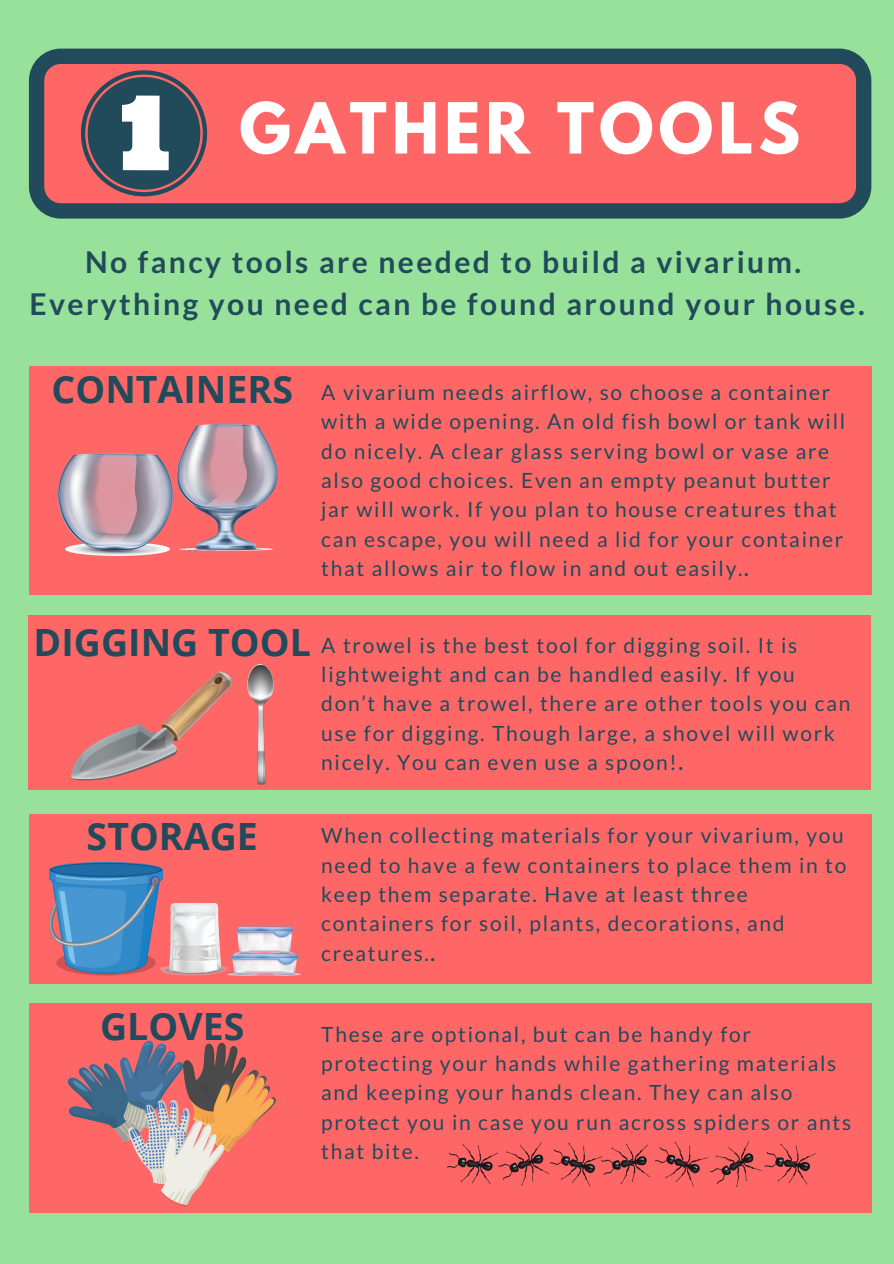
<style>
.page{position:relative;width:894px;height:1264px;background:#fff}
.page>*{position:absolute;margin:0;border:0;box-sizing:border-box;transform-origin:0 0}
.t1{font:700 62.25px "League Spartan";letter-spacing:.08em;color:#fff}
.t2{font:700 37.5px "Open Sans";color:#214b5b}
.t3{font:700 30px "Lato";letter-spacing:.08em;color:#214b5b}
.t4{font:21px/29.2px "Lato";letter-spacing:.08em;color:#214b5b}
.s1{font-weight:700}
</style>
<div class="page">
<div style="left:0;top:0;width:893px;height:1263px;background:#97e19a"></div>
<svg style="left:29px;top:49px;width:842px;height:170px;background:#cb6164"></svg>
<svg style="left:81px;top:70px;width:126px;height:126px;background:#806f78"></svg>
<div style="left:29px;top:366px;width:842px;height:228px;background:#ff6767"></div>
<img style="left:58px;top:425px;width:220px;height:130px">
<div style="left:29px;top:615px;width:841px;height:174px;background:#ff6767"></div>
<div style="left:29px;top:813px;width:841px;height:170px;background:#ff6767"></div>
<div style="left:29px;top:1003px;width:842px;height:209px;background:#ff6767"></div>
<img style="left:71px;top:664px;width:203px;height:121px">
<img style="left:49px;top:862px;width:253px;height:113px">
<img style="left:68px;top:1041px;width:208px;height:165px">
<img style="left:447px;top:1141px;width:368px;height:45px">
<p class="t1" style="left:239px;top:97px;width:562px">GATHER TOOLS</p>
<p class="t3" style="left:85px;top:243px;width:717px">No fancy tools are needed to build a vivarium.</p>
<p class="t3" style="left:30px;top:285px;width:836px">Everything you need can be found around your house.</p>
<p class="t2" style="left:51px;top:363px;width:243px">CONTAINERS</p>
<p class="t4" style="left:321px;top:377px;width:525px">A vivarium needs airflow, so choose a container with a wide opening. An old fish bowl or tank will do nicely. A clear glass serving bowl or vase are also good choices. Even an empty peanut butter jar will work. If you plan to house creatures that can escape, you will need a lid for your container that allows air to flow in and out easily.<span class="s1">.</span></p>
<p class="t2" style="left:34px;top:616px;width:279px">DIGGING TOOL</p>
<p class="t4" style="left:321px;top:630px;width:530px">A trowel is the best tool for digging soil. It is lightweight and can be handled easily. If you don’t have a trowel, there are other tools you can use for digging. Though large, a shovel will work nicely. You can even use a spoon!<span class="s1">.</span></p>
<p class="t2" style="left:87px;top:810px;width:173px">STORAGE</p>
<p class="t4" style="left:321px;top:820px;width:526px">When collecting materials for your vivarium, you need to have a few containers to place them in to keep them separate. Have at least three containers for soil, plants, decorations, and creatures.<span class="s1">.</span></p>
<p class="t2" style="left:100px;top:1000px;width:146px">GLOVES</p>
<p class="t4" style="left:321px;top:1019px;width:531px">These are optional, but can be handy for protecting your hands while gathering materials and keeping your hands clean. They can also protect you in case you run across spiders or ants that bite.</p>
</div>
